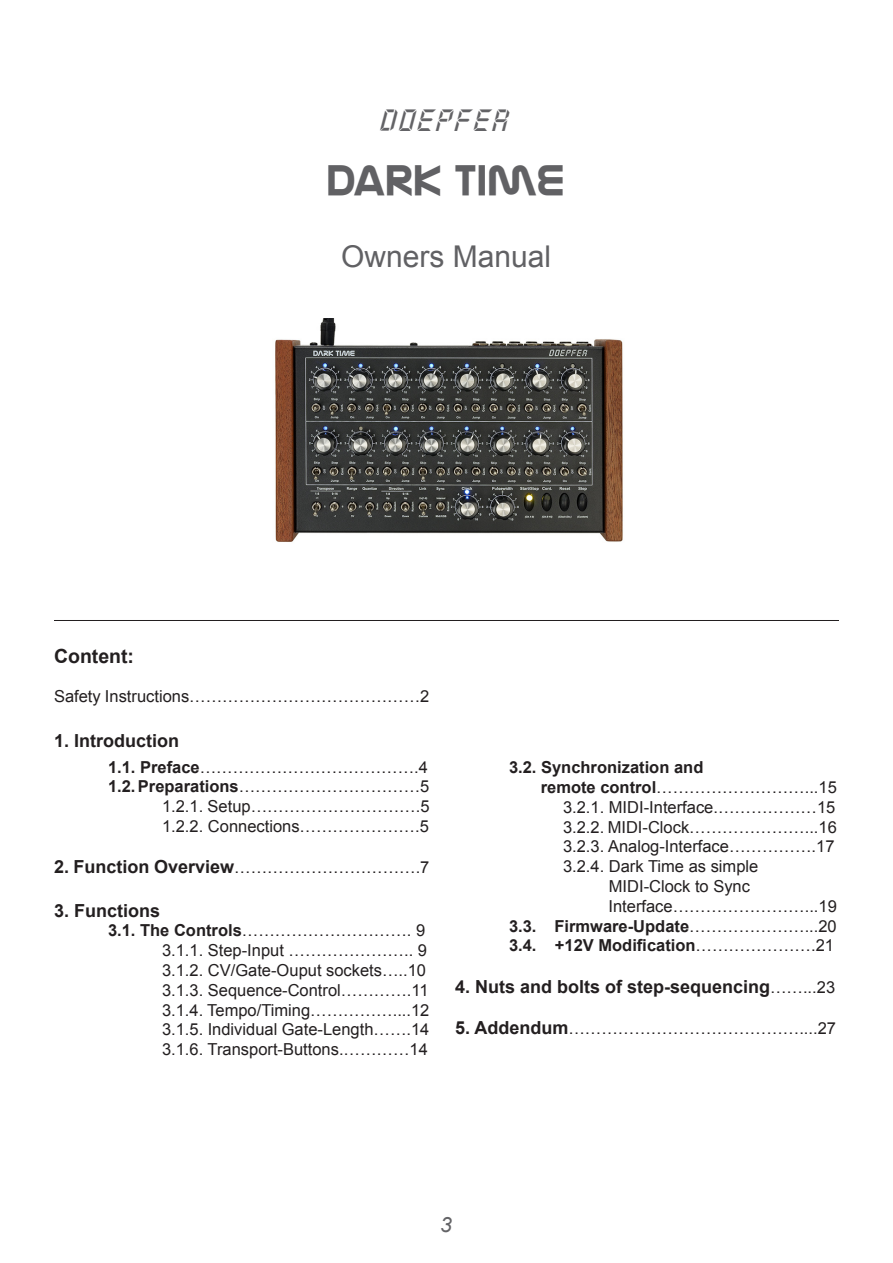
<style>
.page{position:relative;width:893px;height:1263px;background:#fff}
.page>*{position:absolute;margin:0;border:0;box-sizing:border-box;transform-origin:0 0}
.t1{font:45px "Nasalization";color:#616164}
.t2{font:30px "Arial";color:#616164}
.t3{font:30px "Doepfer";color:#636366}
.t4{font:italic 21px "Arial";color:#636366}
.t5{font:700 19.5px "Arial";color:#231f20}
.t6{font:700 18px "Arial";color:#231f20}
.t7{font:16.5px/19.8px "Arial";color:#231f20;text-align:right}
.t8{font:700 16.5px "Arial";color:#231f20}
.s1{font-weight:700}
.s2{font-weight:400;font-size:16.5px}
.s3{font-weight:400}
.s4{font-weight:700;font-size:18px}
</style>
<div class="page">
<img style="left:275px;top:319px;width:348px;height:223px">
<hr style="left:54px;top:620px;width:785px;height:1px;background:#231f20">
<h2 class="t3" style="left:379px;top:106px;width:133px">DOEPFER</h2>
<h1 class="t1" style="left:327px;top:156px;width:240px">DARK TIME</h1>
<h2 class="t2" style="left:341px;top:237px;width:212px">Owners Manual</h2>
<p class="t5" style="left:54px;top:643px;width:82px">Content:</p>
<p class="t7" style="left:54px;top:687px;width:377px">Safety Instructions……………………………………2</p>
<p class="t6" style="left:54px;top:729px;width:127px">1. Introduction</p>
<p class="t7" style="left:108px;top:757px;width:323px"><span class="s1">1.1. Preface</span>………………………………….4<br><span class="s1">1.2. Preparations</span>……………………………5<br>1.2.1. Setup………………………….5<br>1.2.2. Connections………………….5</p>
<p class="t6" style="left:54px;top:855px;width:377px">2. Function Overview<span class="s2">…………………………….7</span></p>
<p class="t6" style="left:54px;top:898px;width:108px">3. Functions</p>
<p class="t7" style="left:162px;top:921px;width:269px;text-align:left;text-indent:-54px"><span class="s1">3.1. The Controls</span>…………………………. 9<br>3.1.1. Step-Input ………………….. 9<br>3.1.2. CV/Gate-Ouput sockets…..10<br>3.1.3. Sequence-Control………….11<br>3.1.4. Tempo/Timing……………....12<br>3.1.5. Individual Gate-Length…….14<br>3.1.6. Transport-Buttons.…………14</p>
<p class="t8" style="left:509px;top:756px;width:196px">3.2. Synchronization and</p>
<p class="t7" style="left:541px;top:777px;width:298px"><span class="s1">remote control</span>………………………...15</p>
<p class="t7" style="left:563px;top:797px;width:274px">3.2.1. MIDI-Interface.………………15</p>
<p class="t7" style="left:563px;top:817px;width:275px">3.2.2. MIDI-Clock…………………...16</p>
<p class="t7" style="left:563px;top:837px;width:273px">3.2.3. Analog-Interface…………….17</p>
<p class="t7" style="left:563px;top:857px;width:197px">3.2.4. Dark Time as simple</p>
<p class="t7" style="left:609px;top:876px;width:143px">MIDI-Clock to Sync</p>
<p class="t7" style="left:608px;top:896px;width:230px">Interface……………………...19</p>
<p class="t8" style="left:509px;top:915px;width:329px">3.3. Firmware-Update<span class="s3">…………………...20</span></p>
<p class="t8" style="left:509px;top:935px;width:327px">3.4. +12V Modification<span class="s3">………………….21</span></p>
<p class="t6" style="left:455px;top:975px;width:382px">4. Nuts and bolts of step-sequencing<span class="s2">……...23</span></p>
<p class="t7" style="left:455px;top:1019px;width:383px"><span class="s4">5. Addendum</span>……………………………………....27</p>
<p class="t4" style="left:440px;top:1210px;width:13px">3</p>
</div>
